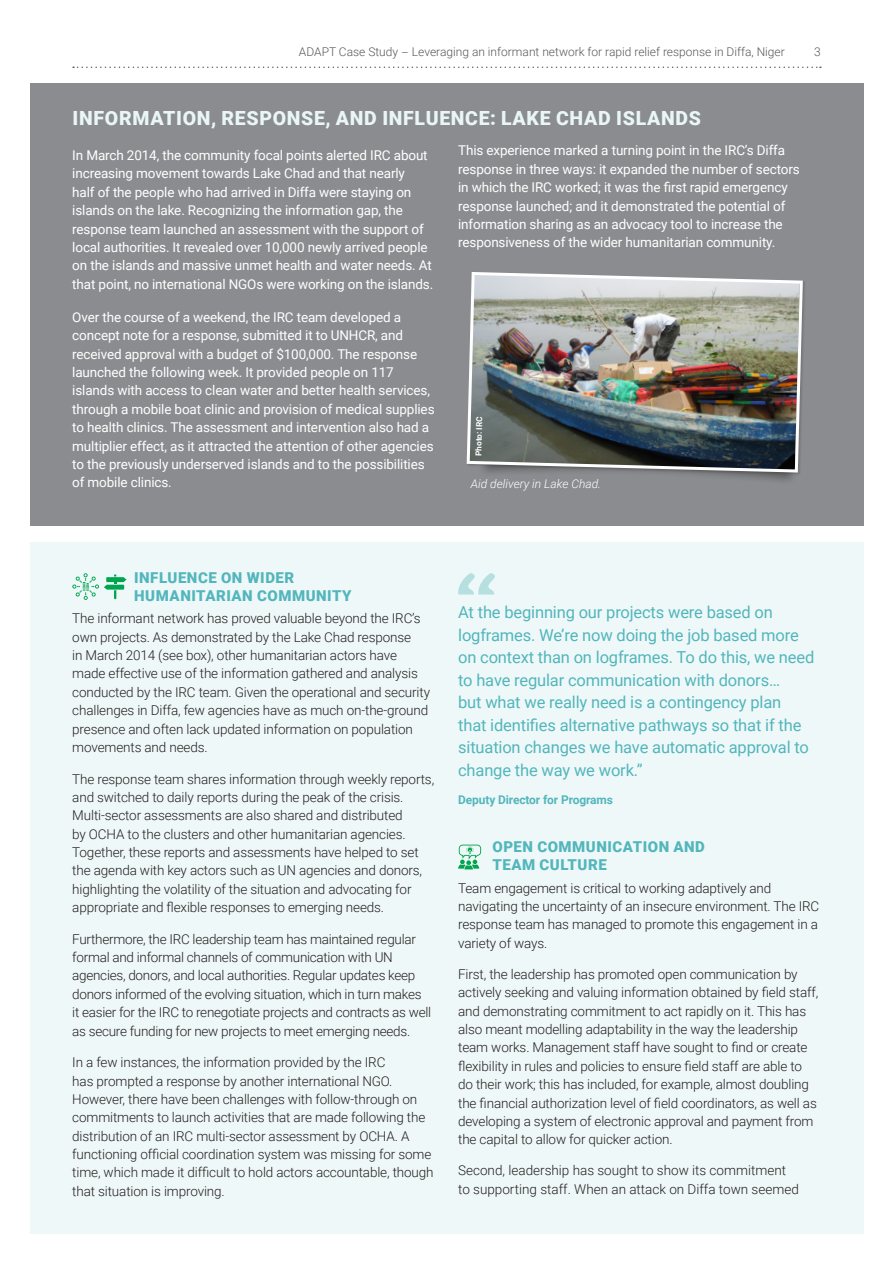
<style>
.page{position:relative;width:893px;height:1263px;background:#fff}
.page>*{position:absolute;margin:0;border:0;box-sizing:border-box;transform-origin:0 0}
.t1{font:900 19.5px "Roboto";letter-spacing:.035em;color:#e9f6f5}
.t2{font:16.5px/22.5px "Roboto";letter-spacing:-.01em;color:#52b6bc}
.t3{font:900 15px/18px "Roboto";letter-spacing:.035em;color:#52b6bc}
.t4{font:300 13.5px/18.3px "Roboto";letter-spacing:-.01em;color:#231f20}
.t5{font:13.5px/18.3px "Roboto";letter-spacing:-.01em;color:#fff}
.t6{font:300 12px "Roboto";color:#57585a}
.t7{font:700 12px "Roboto";letter-spacing:-.01em;color:#52b6bc}
.t8{font:italic 300 12px "Roboto";color:#fff}
.t9{font:700 8.25px "Roboto";color:#fff}
</style>
<div class="page">
<div style="left:30px;top:83px;width:833px;height:442px;background:#8a8c8f"></div>
<div style="left:30px;top:542px;width:833px;height:691px;background:#eff8f8"></div>
<img style="left:466px;top:272px;width:338px;height:202px">
<svg style="left:458px;top:573px;width:37px;height:21px"></svg>
<svg style="left:458px;top:845px;width:23px;height:24px"></svg>
<svg style="left:73px;top:67px;width:748px;height:1px"></svg>
<svg style="left:72px;top:573px;width:55px;height:27px"></svg>
<p class="t6" style="left:299px;top:43px;width:487px">ADAPT Case Study – Leveraging an informant network for rapid relief response in Diffa, Niger</p>
<p class="t6" style="left:814px;top:43px;width:8px">3</p>
<h1 class="t1" style="left:73px;top:105px;width:630px">INFORMATION, RESPONSE, AND INFLUENCE: LAKE CHAD ISLANDS</h1>
<p class="t5" style="left:72px;top:146px;width:362px">In March 2014, the community focal points alerted IRC about increasing movement towards Lake Chad and that nearly<br>half of the people who had arrived in Diffa were staying on islands on the lake. Recognizing the information gap, the response team launched an assessment with the support of local authorities. It revealed over 10,000 newly arrived people on the islands and massive unmet health and water needs. At that point, no international NGOs were working on the islands.</p>
<p class="t5" style="left:72px;top:307px;width:364px">Over the course of a weekend, the IRC team developed a concept note for a response, submitted it to UNHCR, and received approval with a budget of $100,000. The response launched the following week. It provided people on 117 islands with access to clean water and better health services, through a mobile boat clinic and provision of medical supplies to health clinics. The assessment and intervention also had a multiplier effect, as it attracted the attention of other agencies to the previously underserved islands and to the possibilities of mobile clinics.</p>
<p class="t5" style="left:458px;top:141px;width:343px">This experience marked a turning point in the IRC’s Diffa response in three ways: it expanded the number of sectors in which the IRC worked; it was the first rapid emergency response launched; and it demonstrated the potential of information sharing as an advocacy tool to increase the responsiveness of the wider humanitarian community.</p>
<p class="t9" style="left:472px;top:456px;width:41px;rotate:-88deg">Photo: IRC</p>
<p class="t8" style="left:471px;top:475px;width:132px">Aid delivery in Lake Chad.</p>
<p class="t3" style="left:134px;top:568px;width:219px">INFLUENCE ON WIDER<br>HUMANITARIAN COMMUNITY</p>
<p class="t4" style="left:72px;top:609px;width:359px">The informant network has proved valuable beyond the IRC’s own projects. As demonstrated by the Lake Chad response<br>in March 2014 (see box), other humanitarian actors have made effective use of the information gathered and analysis conducted by the IRC team. Given the operational and security challenges in Diffa, few agencies have as much on-the-ground presence and often lack updated information on population movements and needs.</p>
<p class="t4" style="left:72px;top:769px;width:363px">The response team shares information through weekly reports, and switched to daily reports during the peak of the crisis.<br>Multi-sector assessments are also shared and distributed<br>by OCHA to the clusters and other humanitarian agencies.<br>Together, these reports and assessments have helped to set the agenda with key actors such as UN agencies and donors, highlighting the volatility of the situation and advocating for appropriate and flexible responses to emerging needs.</p>
<p class="t4" style="left:72px;top:929px;width:360px">Furthermore, the IRC leadership team has maintained regular formal and informal channels of communication with UN agencies, donors, and local authorities. Regular updates keep donors informed of the evolving situation, which in turn makes it easier for the IRC to renegotiate projects and contracts as well as secure funding for new projects to meet emerging needs.</p>
<p class="t4" style="left:72px;top:1053px;width:363px">In a few instances, the information provided by the IRC<br>has prompted a response by another international NGO.<br>However, there have been challenges with follow-through on commitments to launch activities that are made following the distribution of an IRC multi-sector assessment by OCHA. A functioning official coordination system was missing for some time, which made it difficult to hold actors accountable, though that situation is improving.</p>
<p class="t2" style="left:458px;top:600px;width:358px">At the beginning our projects were based on logframes. We’re now doing the job based more on context than on logframes. To do this, we need to have regular communication with donors…<br>but what we really need is a contingency plan<br>that identifies alternative pathways so that if the situation changes we have automatic approval to change the way we work.”</p>
<p class="t7" style="left:458px;top:791px;width:156px">Deputy Director for Programs</p>
<p class="t3" style="left:492px;top:837px;width:214px">OPEN COMMUNICATION AND<br>TEAM CULTURE</p>
<p class="t4" style="left:458px;top:878px;width:363px">Team engagement is critical to working adaptively and navigating the uncertainty of an insecure environment. The IRC response team has managed to promote this engagement in a variety of ways.</p>
<p class="t4" style="left:458px;top:964px;width:362px">First, the leadership has promoted open communication by actively seeking and valuing information obtained by field staff, and demonstrating commitment to act rapidly on it. This has also meant modelling adaptability in the way the leadership team works. Management staff have sought to find or create flexibility in rules and policies to ensure field staff are able to do their work; this has included, for example, almost doubling the financial authorization level of field coordinators, as well as developing a system of electronic approval and payment from the capital to allow for quicker action.</p>
<p class="t4" style="left:458px;top:1161px;width:342px">Second, leadership has sought to show its commitment to supporting staff. When an attack on Diffa town seemed</p>
</div>
